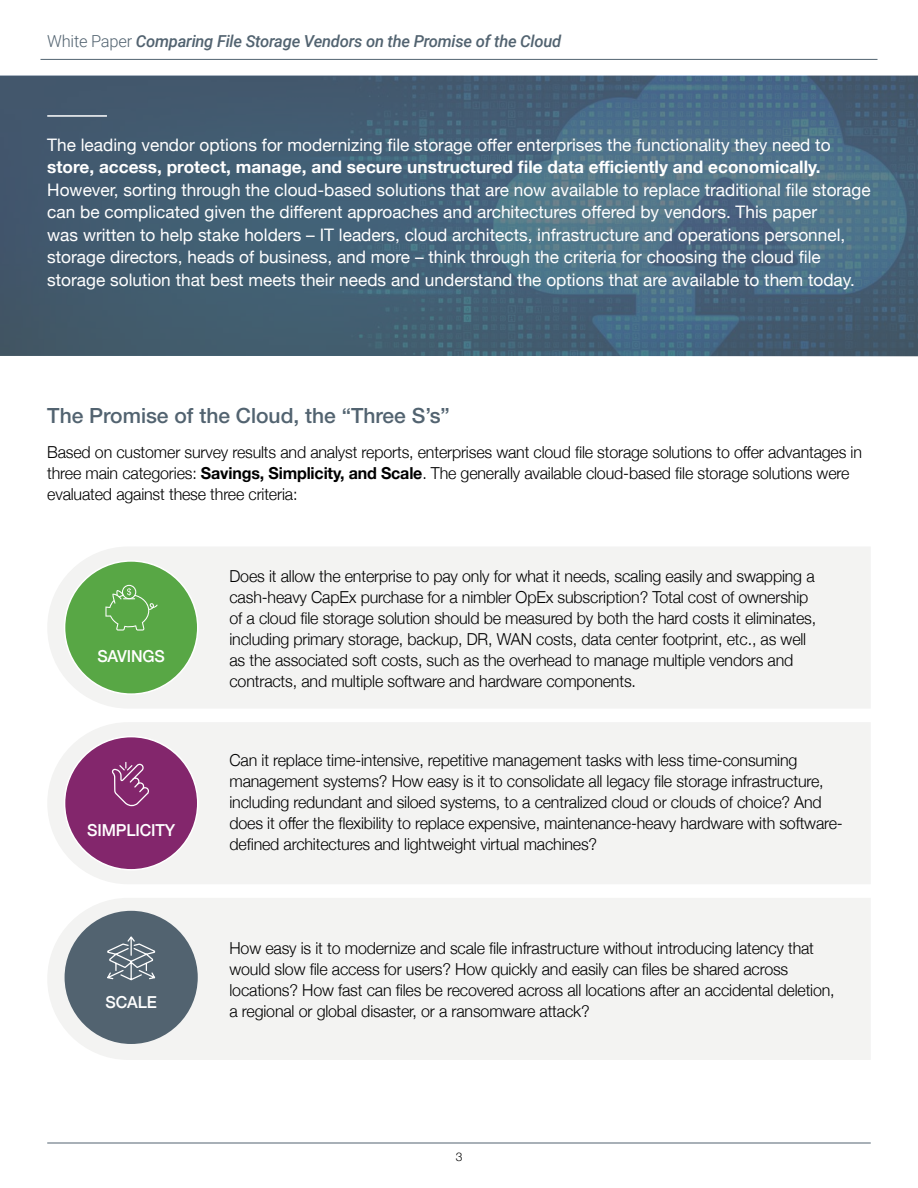
<style>
.page{position:relative;width:918px;height:1188px;background:#fff}
.page>*{position:absolute;margin:0;border:0;box-sizing:border-box;transform-origin:0 0}
.t1{font:500 21px "Helvetica Neue LT Std";color:#526370}
.t2{font:17.25px/22.5px "Helvetica Neue";color:#fff}
.t3{font:700 17.25px "Helvetica Neue";color:#fff}
.t4{font:300 16.5px/21px "Helvetica Neue";letter-spacing:-.01em;color:#000}
.t5{font:italic 500 16.5px "Roboto";letter-spacing:-.015em;color:#526370}
.t6{font:500 16.5px "Helvetica Neue";letter-spacing:-.01em;color:#fff}
.t7{font:300 12px "Helvetica Neue";color:#000}
.s1{font-weight:300;font-style:normal}
.s2{font-weight:700}
</style>
<div class="page">
<div style="left:48px;top:898px;width:822px;height:162px;background:#f3f3f2"></div>
<div style="left:65px;top:911px;width:133px;height:133px;background:#526370;border-radius:50%"></div>
<svg style="left:107px;top:936px;width:49px;height:45px"></svg>
<svg style="left:0;top:76px;width:918px;height:280px;background:#466378"></svg>
<div style="left:48px;top:722px;width:822px;height:162px;background:#f3f3f2"></div>
<div style="left:48px;top:547px;width:822px;height:161px;background:#f3f3f2"></div>
<div style="left:65px;top:737px;width:133px;height:133px;background:#83266c;border-radius:50%"></div>
<div style="left:65px;top:561px;width:133px;height:133px;background:#58a745;border-radius:50%"></div>
<hr style="left:47px;top:115px;width:60px;height:2px;background:#fff">
<svg style="left:112px;top:762px;width:37px;height:44px"></svg>
<svg style="left:105px;top:585px;width:53px;height:46px"></svg>
<hr style="left:40px;top:59px;width:838px;height:1px;background:#526370">
<hr style="left:47px;top:1143px;width:824px;height:1px;background:#526370">
<p class="t5" style="left:47px;top:30px;width:516px"><span class="s1">White Paper</span> Comparing File Storage Vendors on the Promise of the Cloud</p>
<p class="t2" style="left:47px;top:134px;width:785px">The leading vendor options for modernizing file storage offer enterprises the functionality they need to</p>
<p class="t3" style="left:47px;top:154px;width:775px">store, access, protect, manage, and secure unstructured file data efficiently and economically.</p>
<p class="t2" style="left:47px;top:179px;width:825px">However, sorting through the cloud-based solutions that are now available to replace traditional file storage can be complicated given the different approaches and architectures offered by vendors. This paper<br>was written to help stake holders – IT leaders, cloud architects, infrastructure and operations personnel, storage directors, heads of business, and more – think through the criteria for choosing the cloud file storage solution that best meets their needs and understand the options that are available to them today.</p>
<p class="t1" style="left:47px;top:403px;width:404px">The Promise of the Cloud, the “Three S’s”</p>
<p class="t4" style="left:47px;top:440px;width:816px">Based on customer survey results and analyst reports, enterprises want cloud file storage solutions to offer advantages in three main categories: <span class="s2">Savings, Simplicity, and Scale</span>. The generally available cloud-based file storage solutions were evaluated against these three criteria:</p>
<p class="t6" style="left:97px;top:643px;width:69px">SAVINGS</p>
<p class="t6" style="left:87px;top:817px;width:89px">SIMPLICITY</p>
<p class="t6" style="left:106px;top:989px;width:53px">SCALE</p>
<p class="t4" style="left:230px;top:564px;width:588px">Does it allow the enterprise to pay only for what it needs, scaling easily and swapping a cash-heavy CapEx purchase for a nimbler OpEx subscription? Total cost of ownership of a cloud file storage solution should be measured by both the hard costs it eliminates, including primary storage, backup, DR, WAN costs, data center footprint, etc., as well as the associated soft costs, such as the overhead to manage multiple vendors and contracts, and multiple software and hardware components.</p>
<p class="t4" style="left:230px;top:749px;width:615px">Can it replace time-intensive, repetitive management tasks with less time-consuming management systems? How easy is it to consolidate all legacy file storage infrastructure, including redundant and siloed systems, to a centralized cloud or clouds of choice? And does it offer the flexibility to replace expensive, maintenance-heavy hardware with software&shy;defined architectures and lightweight virtual machines?</p>
<p class="t4" style="left:230px;top:936px;width:607px">How easy is it to modernize and scale file infrastructure without introducing latency that would slow file access for users? How quickly and easily can files be shared across locations? How fast can files be recovered across all locations after an accidental deletion, a regional or global disaster, or a ransomware attack?</p>
<p class="t7" style="left:456px;top:1147px;width:8px">3</p>
</div>
